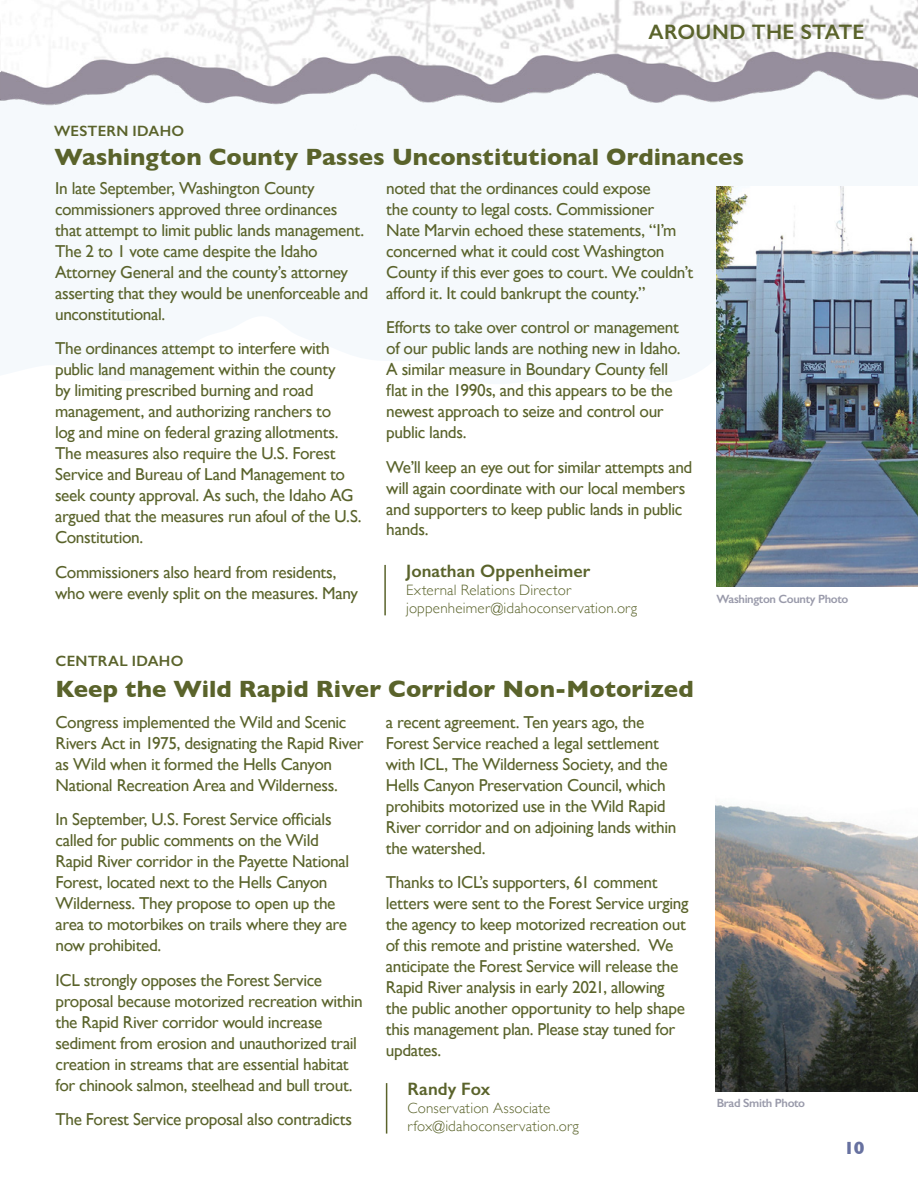
<style>
.page{position:relative;width:918px;height:1188px;background:#fff}
.page>*{position:absolute;margin:0;border:0;box-sizing:border-box;transform-origin:0 0}
.t1{font:700 24px "Gill Sans";color:#5a632b}
.t2{font:600 21px "Gill Sans";letter-spacing:.01em;color:#5a632b}
.t3{font:600 18px "Gill Sans";letter-spacing:.005em;color:#5a632b}
.t4{font:700 18px "Gill Sans";color:#6771a0}
.t5{font:17.25px/21px "Gill Sans";letter-spacing:-.02em;color:#5a632b}
.t6{font:300 15px/18px "Gill Sans";letter-spacing:.01em;color:#5a632b}
.t7{font:600 15px "Gill Sans";letter-spacing:.015em;color:#5a632b}
.t8{font:600 12px "Gill Sans";letter-spacing:-.03em;color:#999aaa}
</style>
<div class="page">
<img style="left:1px;top:0;width:917px;height:130px">
<img style="left:0;top:72px;width:1px;height:31px">
<img style="left:716px;top:805px;width:202px;height:286px">
<img style="left:716px;top:186px;width:202px;height:400px">
<hr style="left:384px;top:565px;width:2px;height:50px;background:#5a632b">
<hr style="left:386px;top:1083px;width:1px;height:51px;background:#5a632b">
<p class="t7" style="left:54px;top:122px;width:132px">WESTERN IDAHO</p>
<p class="t2" style="left:648px;top:20px;width:218px">AROUND THE STATE</p>
<h1 class="t1" style="left:55px;top:138px;width:691px">Washington County Passes Unconstitutional Ordinances</h1>
<p class="t5" style="left:55px;top:177px;width:315px">In late September, Washington County commissioners approved three ordinances<br>that attempt to limit public lands management.<br>The 2 to 1 vote came despite the Idaho Attorney General and the county’s attorney asserting that they would be unenforceable and unconstitutional.</p>
<p class="t5" style="left:55px;top:338px;width:308px">The ordinances attempt to interfere with public land management within the county<br>by limiting prescribed burning and road management, and authorizing ranchers to<br>log and mine on federal grazing allotments.<br>The measures also require the U.S. Forest Service and Bureau of Land Management to seek county approval. As such, the Idaho AG argued that the measures run afoul of the U.S.<br>Constitution.</p>
<p class="t5" style="left:55px;top:561px;width:304px">Commissioners also heard from residents, who were evenly split on the measures. Many</p>
<p class="t5" style="left:386px;top:177px;width:309px">noted that the ordinances could expose<br>the county to legal costs. Commissioner<br>Nate Marvin echoed these statements, “I’m concerned what it could cost Washington County if this ever goes to court. We couldn’t afford it. It could bankrupt the county.”</p>
<p class="t5" style="left:386px;top:317px;width:296px">Efforts to take over control or management of our public lands are nothing new in Idaho.<br>A similar measure in Boundary County fell flat in the 1990s, and this appears to be the newest approach to seize and control our public lands.</p>
<p class="t5" style="left:386px;top:456px;width:308px">We’ll keep an eye out for similar attempts and will again coordinate with our local members and supporters to keep public lands in public hands.</p>
<p class="t3" style="left:406px;top:560px;width:186px">Jonathan Oppenheimer</p>
<p class="t6" style="left:406px;top:581px;width:233px">External Relations Director joppenheimer@idahoconservation.org</p>
<p class="t8" style="left:716px;top:592px;width:133px">Washington County Photo</p>
<p class="t7" style="left:56px;top:652px;width:129px">CENTRAL IDAHO</p>
<h1 class="t1" style="left:56px;top:670px;width:640px">Keep the Wild Rapid River Corridor Non-Motorized</h1>
<p class="t5" style="left:56px;top:711px;width:310px">Congress implemented the Wild and Scenic Rivers Act in 1975, designating the Rapid River as Wild when it formed the Hells Canyon National Recreation Area and Wilderness.</p>
<p class="t5" style="left:56px;top:809px;width:295px">In September, U.S. Forest Service officials called for public comments on the Wild Rapid River corridor in the Payette National Forest, located next to the Hells Canyon Wilderness. They propose to open up the area to motorbikes on trails where they are now prohibited.</p>
<p class="t5" style="left:56px;top:969px;width:309px">ICL strongly opposes the Forest Service proposal because motorized recreation within the Rapid River corridor would increase sediment from erosion and unauthorized trail creation in streams that are essential habitat for chinook salmon, steelhead and bull trout.</p>
<p class="t5" style="left:56px;top:1109px;width:298px">The Forest Service proposal also contradicts</p>
<p class="t5" style="left:386px;top:711px;width:292px">a recent agreement. Ten years ago, the Forest Service reached a legal settlement with ICL, The Wilderness Society, and the Hells Canyon Preservation Council, which prohibits motorized use in the Wild Rapid River corridor and on adjoining lands within the watershed.</p>
<p class="t5" style="left:386px;top:872px;width:304px">Thanks to ICL’s supporters, 61 comment letters were sent to the Forest Service urging the agency to keep motorized recreation out of this remote and pristine watershed. We anticipate the Forest Service will release the Rapid River analysis in early 2021, allowing the public another opportunity to help shape this management plan. Please stay tuned for updates.</p>
<p class="t3" style="left:408px;top:1078px;width:84px">Randy Fox</p>
<p class="t6" style="left:408px;top:1099px;width:173px">Conservation Associate rfox@idahoconservation.org</p>
<p class="t8" style="left:717px;top:1096px;width:90px">Brad Smith Photo</p>
<p class="t4" style="left:844px;top:1134px;width:22px">10</p>
</div>
